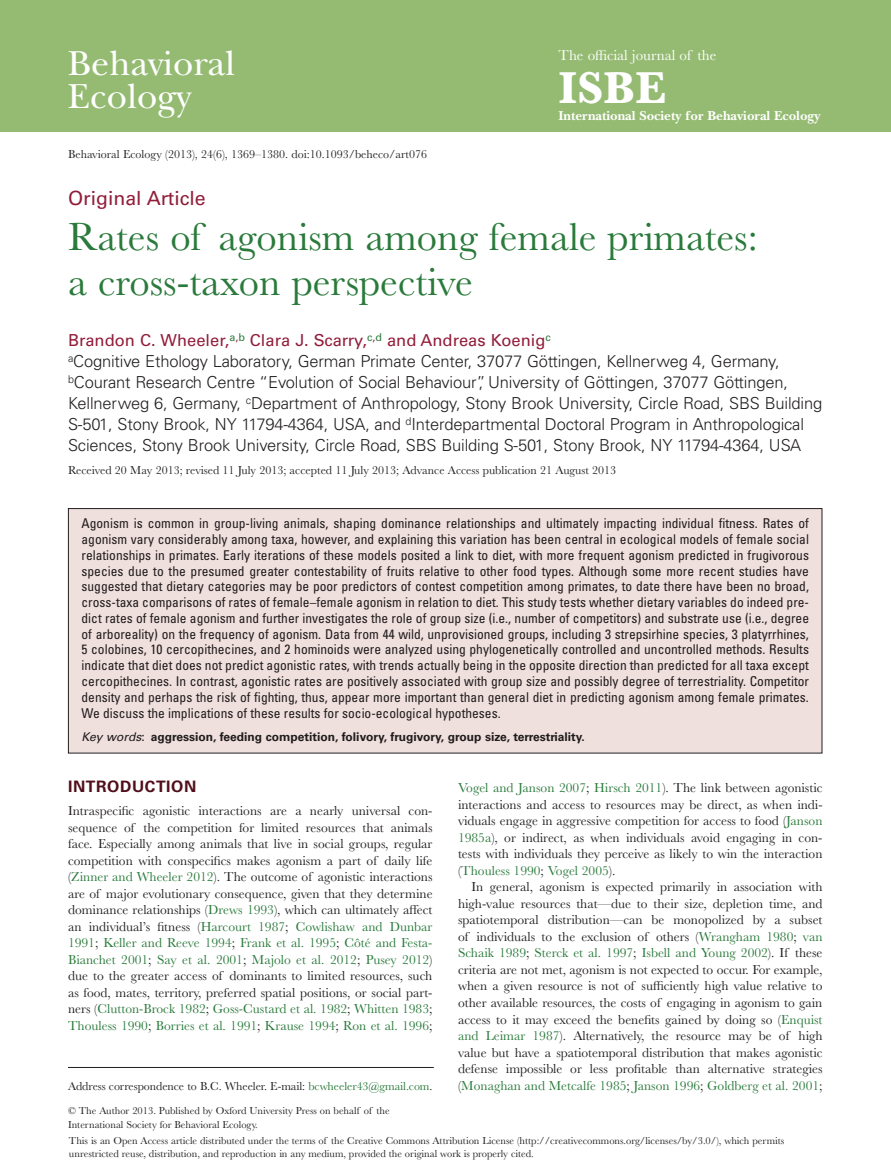
<style>
.page{position:relative;width:891px;height:1175px;background:#fff}
.page>*{position:absolute;margin:0;border:0;box-sizing:border-box;transform-origin:0 0}
.t1{font:700 46.35px "Baskerville MT Std";color:#fff}
.t2{font:40.5px/45px "Baskerville MT Std";color:#2a7a3b}
.t3{font:36.15px/33px "New Baskerville Std";color:#fff}
.t4{font:19.5px "Univers LT Std";color:#921d3a}
.t5{font:300 16.5px/21px "Univers LT Std";letter-spacing:-.01em;color:#231f20}
.t6{font:700 15.75px "Univers LT Std";letter-spacing:.04em;color:#510f1b}
.t7{font:15px "Baskerville MT Std";color:#fff}
.t8{font:13.5px/16.5px "Baskerville MT Std";color:#231f20;text-align:justify}
.t9{font:condensed 13.5px/15.8px "Univers LT Std";color:#231f20;text-align:justify}
.t10{font:13.5px "Baskerville MT Std";color:#2a7a3b}
.t11{font:700 13.5px "New Baskerville Std";color:#fff}
.t12{font:12px "Baskerville MT Std";color:#231f20}
.t13{font:700 12px "Univers LT Std";color:#231f20}
.t14{font:10.5px/13.5px "Baskerville MT Std";color:#231f20}
.s1{font-weight:400;color:#921d3a}
.s2{font-weight:400;font-style:italic}
.s3{font-weight:400}
.s4{color:#2a7a3b}
.s5{color:#231f20}
</style>
<div class="page">
<div style="left:0;top:0;width:891px;height:131px;background:#95bb73"></div>
<div style="left:68px;top:508px;width:754px;height:245px;background:#efe0de"></div>
<div style="left:68px;top:508px;width:754px;height:245px;border:1px solid #231f20"></div>
<hr style="left:68px;top:1067px;width:366px;height:1px;background:#231f20">
<h3 class="t3" style="left:68px;top:47px;width:169px">Behavioral<br>Ecology</h3>
<p class="t7" style="left:558px;top:46px;width:160px">The official journal of the</p>
<h1 class="t1" style="left:558px;top:61px;width:109px">ISBE</h1>
<p class="t11" style="left:558px;top:108px;width:263px">International Society for Behavioral Ecology</p>
<p class="t12" style="left:68px;top:147px;width:361px">Behavioral Ecology (2013), 24(6), 1369–1380. doi:10.1093/beheco/art076</p>
<h3 class="t4" style="left:68px;top:187px;width:139px">Original Article</h3>
<h2 class="t2" style="left:68px;top:215px;width:691px">Rates of agonism among female primates: a cross-taxon perspective</h2>
<p class="t5" style="left:68px;top:330px;width:756px"><span class="s1">Brandon C. Wheeler,</span><sup>a</sup><sup>,</sup><sup>b</sup> <span class="s1">Clara J. Scarry,</span><sup>c</sup><sup>,</sup><sup>d</sup> <span class="s1">and Andreas Koenig</span><sup>c<br></sup><sup>a</sup>Cognitive Ethology Laboratory, German Primate Center, 37077 Göttingen, Kellnerweg 4, Germany, <sup>b</sup>Courant Research Centre “Evolution of Social Behaviour”, University of Göttingen, 37077 Göttingen, Kellnerweg 6, Germany, <sup>c</sup>Department of Anthropology, Stony Brook University, Circle Road, SBS Building S-501, Stony Brook, NY 11794-4364, USA, and <sup>d</sup>Interdepartmental Doctoral Program in Anthropological Sciences, Stony Brook University, Circle Road, SBS Building S-501, Stony Brook, NY 11794-4364, USA</p>
<p class="t12" style="left:68px;top:463px;width:550px">Received 20 May 2013; revised 11 July 2013; accepted 11 July 2013; Advance Access publication 21 August 2013</p>
<p class="t9" style="left:82px;top:515px;width:729px">Agonism is common in group-living animals, shaping dominance relationships and ultimately impacting individual fitness. Rates of agonism vary considerably among taxa, however, and explaining this variation has been central in ecological models of female social relationships in primates. Early iterations of these models posited a link to diet, with more frequent agonism predicted in frugivorous species due to the presumed greater contestability of fruits relative to other food types. Although some more recent studies have suggested that dietary categories may be poor predictors of contest competition among primates, to date there have been no broad, cross-taxa comparisons of rates of female–female agonism in relation to diet. This study tests whether dietary variables do indeed pre&shy;dict rates of female agonism and further investigates the role of group size (i.e., number of competitors) and substrate use (i.e., degree of arboreality) on the frequency of agonism. Data from 44 wild, unprovisioned groups, including 3 strepsirhine species, 3 platyrrhines, 5 colobines, 10 cercopithecines, and 2 hominoids were analyzed using phylogenetically controlled and uncontrolled methods. Results indicate that diet does not predict agonistic rates, with trends actually being in the opposite direction than predicted for all taxa except cercopithecines. In contrast, agonistic rates are positively associated with group size and possibly degree of terrestriality. Competitor density and perhaps the risk of fighting, thus, appear more important than general diet in predicting agonism among female primates.<br>We discuss the implications of these results for socio-ecological hypotheses.</p>
<p class="t13" style="left:82px;top:730px;width:505px"><span class="s2">Key words</span><span class="s3">:</span> aggression, feeding competition, folivory, frugivory, group size, terrestriality.</p>
<p class="t6" style="left:68px;top:777px;width:130px">Introduction</p>
<p class="t8" style="left:68px;top:802px;width:366px">Intraspecific agonistic interactions are a nearly universal con&shy;sequence of the competition for limited resources that animals face. Especially among animals that live in social groups, regular competition with conspecifics makes agonism a part of daily life (<span class="s4">Zinner and Wheeler 2012</span>). The outcome of agonistic interactions are of major evolutionary consequence, given that they determine dominance relationships (<span class="s4">Drews 1993</span>), which can ultimately affect an individual’s fitness (<span class="s4">Harcourt 1987</span>; <span class="s4">Cowlishaw and Dunbar 1991</span>; <span class="s4">Keller and Reeve 1994</span>; <span class="s4">Frank et al. 1995</span>; <span class="s4">Côté and Festa-Bianchet 2001</span>; <span class="s4">Say et al. 2001</span>; <span class="s4">Majolo et al. 2012</span>; <span class="s4">Pusey 2012</span>) due to the greater access of dominants to limited resources, such as food, mates, territory, preferred spatial positions, or social part&shy;ners (<span class="s4">Clutton-Brock 1982</span>; <span class="s4">Goss-Custard et al. 1982</span>; <span class="s4">Whitten 1983</span>; <span class="s4">Thouless 1990</span>; <span class="s4">Borries et al. 1991</span>; <span class="s4">Krause 1994</span>; <span class="s4">Ron et al. 1996</span>;</p>
<p class="t8" style="left:458px;top:779px;width:366px"><span class="s4">Vogel and Janson 2007</span>; <span class="s4">Hirsch 2011</span>). The link between agonistic interactions and access to resources may be direct, as when indi&shy;viduals engage in aggressive competition for access to food (<span class="s4">Janson 1985a</span>), or indirect, as when individuals avoid engaging in con&shy;tests with individuals they perceive as likely to win the interaction (<span class="s4">Thouless 1990</span>; <span class="s4">Vogel 2005</span>).</p>
<p class="t8" style="left:458px;top:878px;width:366px;text-indent:14px">In general, agonism is expected primarily in association with high-value resources that—due to their size, depletion time, and spatiotemporal distribution—can be monopolized by a subset of individuals to the exclusion of others (<span class="s4">Wrangham 1980</span>; <span class="s4">van Schaik 1989</span>; <span class="s4">Sterck et al. 1997</span>; <span class="s4">Isbell and Young 2002</span>). If these criteria are not met, agonism is not expected to occur. For example, when a given resource is not of sufficiently high value relative to other available resources, the costs of engaging in agonism to gain access to it may exceed the benefits gained by doing so (<span class="s4">Enquist and Leimar 1987</span>). Alternatively, the resource may be of high value but have a spatiotemporal distribution that makes agonistic defense impossible or less profitable than alternative strategies</p>
<p class="t12" style="left:68px;top:1078px;width:366px">Address correspondence to B.C. Wheeler. E-mail: <span class="s4">bcwheeler43@gmail.com</span>.</p>
<p class="t10" style="left:458px;top:1077px;width:366px"><span class="s5">(</span>Monaghan and Metcalfe 1985<span class="s5">;</span> Janson 1996<span class="s5">;</span> Goldberg et al. 2001<span class="s5">;</span></p>
<p class="t14" style="left:68px;top:1104px;width:323px">© The Author 2013. Published by Oxford University Press on behalf of the<br>International Society for Behavioral Ecology.</p>
<p class="t14" style="left:69px;top:1133px;width:717px">This is an Open Access article distributed under the terms of the Creative Commons Attribution License (http://creativecommons.org/licenses/by/3.0/), which permits unrestricted reuse, distribution, and reproduction in any medium, provided the original work is properly cited.</p>
</div>
